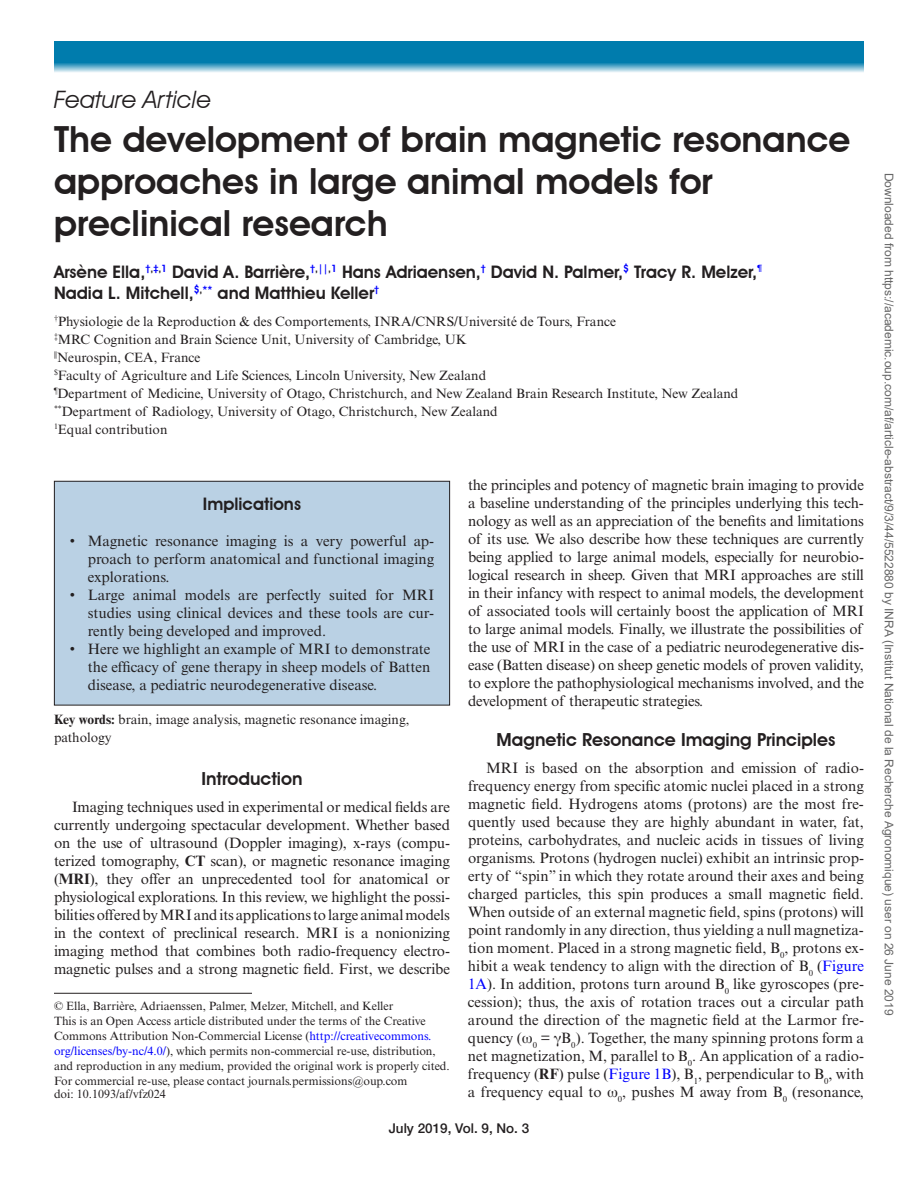
<style>
.page{position:relative;width:918px;height:1188px;background:#fff}
.page>*{position:absolute;margin:0;border:0;box-sizing:border-box;transform-origin:0 0}
.t1{font:600 36px/42px "Avant Garde IT Cby BT";color:#231f20}
.t2{font:italic 24px "Avant Garde IT Cby BT";color:#231f20}
.t3{font:600 18px "Avant Garde IT Cby BT";color:#231f20}
.t4{font:600 17.25px/21px "Avant Garde IT Cby BT";color:#231f20}
.t5{font:15px/18px "Times New Roman MT Std";color:#231f20;text-align:justify}
.t6{font:13.5px/18px "Times New Roman MT Std";color:#231f20}
.t7{font:500 13.5px "Helvetica Neue LT Std";color:#231f20}
.t8{font:12px/15px "Times New Roman MT Std";color:#231f20}
.t9{font:12px "Arial";color:#666}
.s1{font-weight:700}
.s2{color:#00f}
.s3{font-family:"Gandhari Unicode"}
</style>
<div class="page">
<svg style="left:54px;top:41px;width:810px;height:31px;background:#238eb8"></svg>
<hr style="left:54px;top:993px;width:198px;height:1px;background:#231f20">
<div style="left:54px;top:481px;width:396px;height:224px;background:#bad1e4"></div>
<div style="left:54px;top:481px;width:396px;height:224px;border:1px solid #231f20"></div>
<h2 class="t2" style="left:54px;top:85px;width:158px">Feature Article</h2>
<h1 class="t1" style="left:54px;top:118px;width:798px">The development of brain magnetic resonance approaches in large animal models for preclinical research</h1>
<p class="t4" style="left:54px;top:261px;width:710px">Arsène Ella,<sup>†</sup><sup>,</sup><sup>‡</sup><sup>,</sup><sup>1</sup> David A. Barrière,<sup>†</sup><sup>,</sup><sup>||</sup><sup>,</sup><sup>1</sup> Hans Adriaensen,<sup>†</sup> David N. Palmer,<sup>$</sup> Tracy R. Melzer,<sup>¶<br></sup>Nadia L. Mitchell,<sup>$</sup><sup>,</sup><sup>**</sup> and Matthieu Keller<sup>†</sup></p>
<p class="t6" style="left:54px;top:312px;width:686px"><sup>†</sup>Physiologie de la Reproduction &amp; des Comportements, INRA/CNRS/Université de Tours, France<br><sup>‡</sup>MRC Cognition and Brain Science Unit, University of Cambridge, UK<br><sup>||</sup>Neurospin, CEA, France<br><sup>$</sup>Faculty of Agriculture and Life Sciences, Lincoln University, New Zealand<br><sup>¶</sup>Department of Medicine, University of Otago, Christchurch, and New Zealand Brain Research Institute, New Zealand <sup>**</sup>Department of Radiology, University of Otago, Christchurch, New Zealand<br><sup>1</sup>Equal contribution</p>
<p class="t4" style="left:203px;top:493px;width:100px">Implications</p>
<p class="t5" style="left:88px;top:532px;width:348px;text-indent:-18px">• Magnetic resonance imaging is a very powerful ap&shy;proach to perform anatomical and functional imaging explorations.</p>
<p class="t5" style="left:88px;top:586px;width:348px;text-indent:-18px">• Large animal models are perfectly suited for MRI studies using clinical devices and these tools are cur&shy;rently being developed and improved.</p>
<p class="t5" style="left:88px;top:640px;width:344px;text-indent:-18px">• Here we highlight an example of MRI to demonstrate the efficacy of gene therapy in sheep models of Batten disease, a pediatric neurodegenerative disease.</p>
<p class="t6" style="left:54px;top:710px;width:357px"><span class="s1">Key words:</span> brain, image analysis, magnetic resonance imaging, pathology</p>
<p class="t3" style="left:201px;top:768px;width:103px">Introduction</p>
<p class="t5" style="left:54px;top:798px;width:398px;text-indent:18px">Imaging techniques used in experimental or medical fields are currently undergoing spectacular development. Whether based on the use of ultrasound (Doppler imaging), x-rays (compu&shy;terized tomography, <span class="s1">CT</span> scan), or magnetic resonance imaging (<span class="s1">MRI</span>), they offer an unprecedented tool for anatomical or physiological explorations. In this review, we highlight the possi&shy;bilities offered by MRI and its applications to large animal models in the context of preclinical research. MRI is a nonionizing imaging method that combines both radio-frequency electro&shy;magnetic pulses and a strong magnetic field. First, we describe</p>
<p class="t8" style="left:54px;top:999px;width:397px">© Ella, Barrière, Adriaenssen, Palmer, Melzer, Mitchell, and Keller<br>This is an Open Access article distributed under the terms of the Creative Commons Attribution Non-Commercial License (<span class="s2">http://creativecommons. org/licenses/by-nc/4.0/</span>), which permits non-commercial re-use, distribution, and reproduction in any medium, provided the original work is properly cited.<br>For commercial re-use, please contact journals.permissions@oup.com</p>
<p class="t8" style="left:54px;top:1086px;width:113px">doi: 10.1093/af/vfz024</p>
<p class="t5" style="left:468px;top:476px;width:398px">the principles and potency of magnetic brain imaging to provide a baseline understanding of the principles underlying this tech&shy;nology as well as an appreciation of the benefits and limitations of its use. We also describe how these techniques are currently being applied to large animal models, especially for neurobio&shy;logical research in sheep. Given that MRI approaches are still in their infancy with respect to animal models, the development of associated tools will certainly boost the application of MRI to large animal models. Finally, we illustrate the possibilities of the use of MRI in the case of a pediatric neurodegenerative dis&shy;ease (Batten disease) on sheep genetic models of proven validity, to explore the pathophysiological mechanisms involved, and the development of therapeutic strategies.</p>
<p class="t3" style="left:497px;top:729px;width:340px">Magnetic Resonance Imaging Principles</p>
<p class="t5" style="left:468px;top:759px;width:398px;text-indent:18px">MRI is based on the absorption and emission of radio&shy;frequency energy from specific atomic nuclei placed in a strong magnetic field. Hydrogens atoms (protons) are the most fre&shy;quently used because they are highly abundant in water, fat, proteins, carbohydrates, and nucleic acids in tissues of living organisms. Protons (hydrogen nuclei) exhibit an intrinsic prop&shy;erty of “spin” in which they rotate around their axes and being charged particles, this spin produces a small magnetic field.<br>When outside of an external magnetic field, spins (protons) will point randomly in any direction, thus yielding a null magnetiza&shy;tion moment. Placed in a strong magnetic field, B<sub>0</sub>, protons ex&shy;hibit a weak tendency to align with the direction of B<sub>0</sub> (<span class="s2">Figure 1A</span>). In addition, protons turn around B<sub>0</sub> like gyroscopes (pre&shy;cession); thus, the axis of rotation traces out a circular path around the direction of the magnetic field at the Larmor fre&shy;quency (<span class="s3">ω</span><sub>0</sub> = <span class="s3">γ</span>B<sub>0</sub>). Together, the many spinning protons form a net magnetization, M, parallel to B<sub>0</sub>. An application of a radio&shy;frequency (<span class="s1">RF</span>) pulse (<span class="s2">Figure 1B</span>), B<sub>1</sub>, perpendicular to B<sub>0</sub>, with a frequency equal to <span class="s3">ω</span><sub>0</sub>, pushes M away from B<sub>0</sub> (resonance,</p>
<p class="t7" style="left:389px;top:1120px;width:142px">July 2019, Vol. 9, No. 3</p>
<p class="t9" style="left:893px;top:173px;width:844px;rotate:90deg">Downloaded from https://academic.oup.com/af/article-abstract/9/3/44/5522880 by INRA (Institut National de la Recherche Agronomique) user on 26 June 2019</p>
</div>
